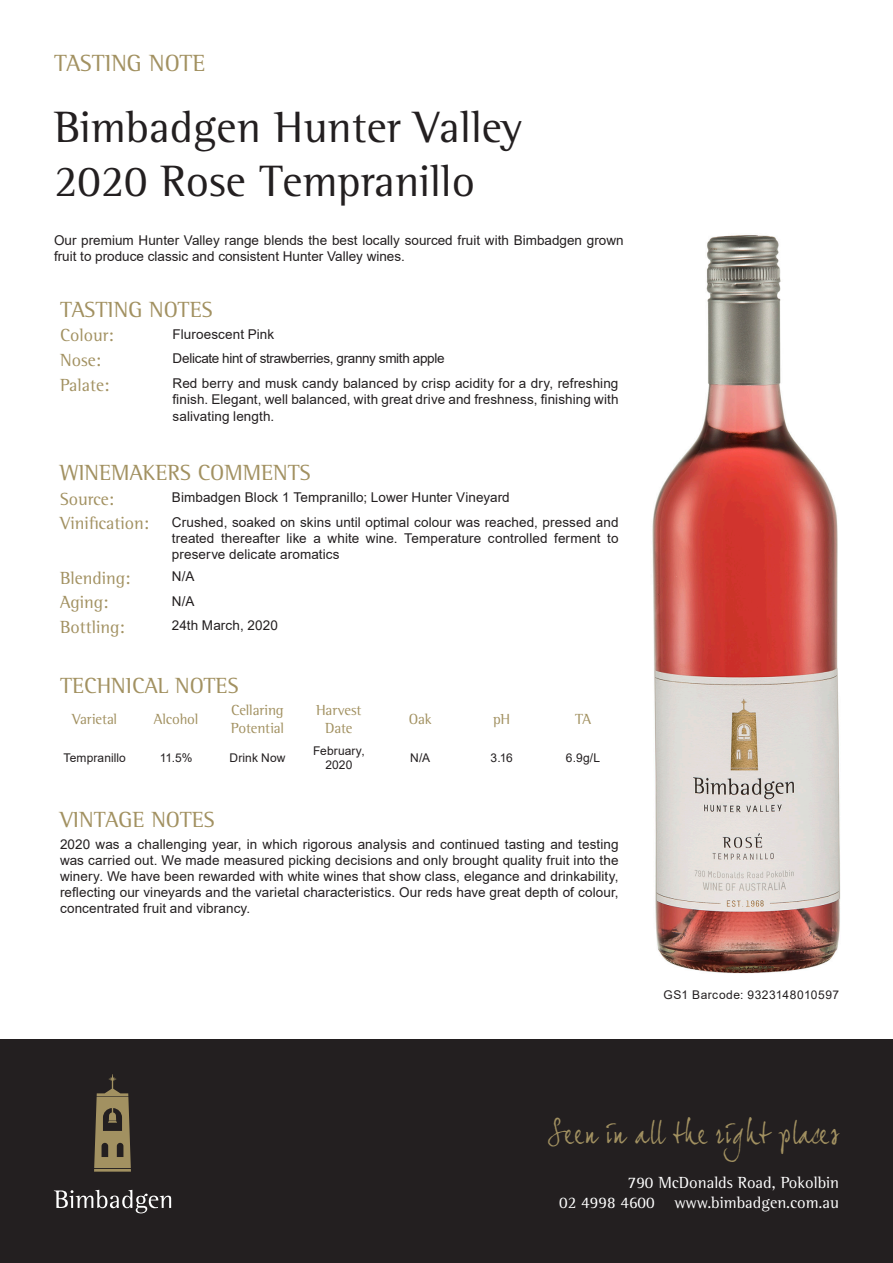
<style>
.page{position:relative;width:893px;height:1263px;background:#fff}
.page>*{position:absolute;margin:0;border:0;box-sizing:border-box;transform-origin:0 0}
.t1{font:45px "Rotis Semi Serif Pro";color:#231f20}
.t2{font:28.5px "Joe Hand 2";color:#a29161}
.t3{font:24px "Rotis Semi Serif Pro";color:#a29161}
.titles_of_the_table{font:22.5px "Rotis Semi Serif Pro";color:#a29161}
.titles_of_the_row{font:18px "Rotis Semi Serif Pro";color:#a29161}
.t4{font:16.5px/19.8px "Rotis Semi Serif Pro";color:#fff;text-align:right}
.titles_of_the_column{font:15px/18px "Rotis Semi Serif Pro";letter-spacing:-.015em;color:#a29161}
.text_of_the_tables{font:13.5px/16.2px "Arial";color:#231f20;text-align:justify}
.text_of_the_tables-2{font:13.5px "Arial";letter-spacing:-.02em;color:#231f20}
.text_of_technical_no{font:12px/14.4px "Arial";letter-spacing:.005em;color:#231f20;text-align:center}
.Barcode{font:12px "Arial";letter-spacing:.04em;color:#231f20}
.s1{font-family:"Rotis Serif Pro"}
</style>
<div class="page">
<div style="left:0;top:1039px;width:893px;height:224px;background:#231f20"></div>
<svg style="left:94px;top:1074px;width:37px;height:98px"></svg>
<svg style="left:54px;top:1190px;width:117px;height:23px"></svg>
<img style="left:652px;top:235px;width:189px;height:739px">
<h3 class="t3" style="left:54px;top:48px;width:153px">TASTING NOTE</h3>
<p class="t1" style="left:54px;top:100px;width:469px">Bimbad<span class="s1">g</span>en Hunter Valley</p>
<p class="t1" style="left:54px;top:154px;width:423px">2020 Rose Tempranillo</p>
<p class="text_of_the_tables" style="left:54px;top:232px;width:571px">Our premium Hunter Valley range blends the best locally sourced fruit with Bimbadgen grown fruit to produce classic and consistent Hunter Valley wines.</p>
<p class="titles_of_the_table" style="left:60px;top:295px;width:154px">TASTING NOTES</p>
<p class="titles_of_the_row" style="left:60px;top:324px;width:55px">Colour:</p>
<p class="text_of_the_tables" style="left:173px;top:326px;width:103px">Fluroescent Pink</p>
<p class="titles_of_the_row" style="left:60px;top:349px;width:43px">Nose:</p>
<p class="text_of_the_tables-2" style="left:173px;top:349px;width:274px">Delicate hint of strawberries, granny smith apple</p>
<p class="titles_of_the_row" style="left:60px;top:374px;width:51px">Palate:</p>
<p class="text_of_the_tables" style="left:173px;top:375px;width:447px">Red berry and musk candy balanced by crisp acidity for a dry, refreshing finish. Elegant, well balanced, with great drive and freshness, finishing with salivating length.</p>
<p class="titles_of_the_table" style="left:60px;top:458px;width:252px">WINEMAKERS COMMENTS</p>
<p class="titles_of_the_row" style="left:60px;top:488px;width:56px">Source:</p>
<p class="text_of_the_tables" style="left:172px;top:489px;width:339px">Bimbadgen Block 1 Tempranillo; Lower Hunter Vineyard</p>
<p class="titles_of_the_row" style="left:60px;top:512px;width:91px">Vinification:</p>
<p class="text_of_the_tables" style="left:172px;top:514px;width:448px">Crushed, soaked on skins until optimal colour was reached, pressed and treated thereafter like a white wine. Temperature controlled ferment to preserve delicate aromatics</p>
<p class="titles_of_the_row" style="left:60px;top:567px;width:72px">Blending:</p>
<p class="text_of_the_tables" style="left:172px;top:568px;width:24px">N/A</p>
<p class="titles_of_the_row" style="left:60px;top:591px;width:50px">Aging:</p>
<p class="text_of_the_tables" style="left:172px;top:593px;width:24px">N/A</p>
<p class="titles_of_the_row" style="left:60px;top:616px;width:66px">Bottling:</p>
<p class="text_of_the_tables" style="left:172px;top:617px;width:107px">24th March, 2020</p>
<p class="titles_of_the_table" style="left:60px;top:671px;width:180px">TECHNICAL NOTES</p>
<p class="titles_of_the_column" style="left:72px;top:710px;width:47px">Varietal</p>
<p class="titles_of_the_column" style="left:154px;top:710px;width:46px">Alcohol</p>
<p class="titles_of_the_column" style="left:231px;top:701px;width:55px">Cellaring<br>Potential</p>
<p class="titles_of_the_column" style="left:316px;top:701px;width:47px;text-align:center">Harvest<br>Date</p>
<p class="titles_of_the_column" style="left:409px;top:710px;width:24px">Oak</p>
<p class="titles_of_the_column" style="left:493px;top:710px;width:19px">pH</p>
<p class="titles_of_the_column" style="left:575px;top:710px;width:18px">TA</p>
<p class="text_of_technical_no" style="left:63px;top:751px;width:64px">Tempranillo</p>
<p class="text_of_technical_no" style="left:160px;top:751px;width:34px">11.5%</p>
<p class="text_of_technical_no" style="left:230px;top:751px;width:57px">Drink Now</p>
<p class="text_of_technical_no" style="left:313px;top:743px;width:53px">February,<br>2020</p>
<p class="text_of_technical_no" style="left:410px;top:751px;width:22px">N/A</p>
<p class="text_of_technical_no" style="left:491px;top:751px;width:24px">3.16</p>
<p class="text_of_technical_no" style="left:566px;top:751px;width:36px">6.9g/L</p>
<p class="titles_of_the_table" style="left:60px;top:805px;width:156px">VINTAGE NOTES</p>
<p class="text_of_the_tables" style="left:60px;top:836px;width:560px">2020 was a challenging year, in which rigorous analysis and continued tasting and testing was carried out. We made measured picking decisions and only brought quality fruit into the winery. We have been rewarded with white wines that show class, elegance and drinkability, reflecting our vineyards and the varietal characteristics. Our reds have great depth of colour, concentrated fruit and vibrancy.</p>
<p class="Barcode" style="left:663px;top:986px;width:177px">GS1 Barcode: 9323148010597</p>
<h2 class="t2" style="left:547px;top:1116px;width:293px">Seen in all the right places</h2>
<p class="t4" style="left:559px;top:1172px;width:281px">790 McDonalds Road, Pokolbin<br>02 4998 4600 www.bimbad<span class="s1">g</span>en.com.au</p>
</div>
